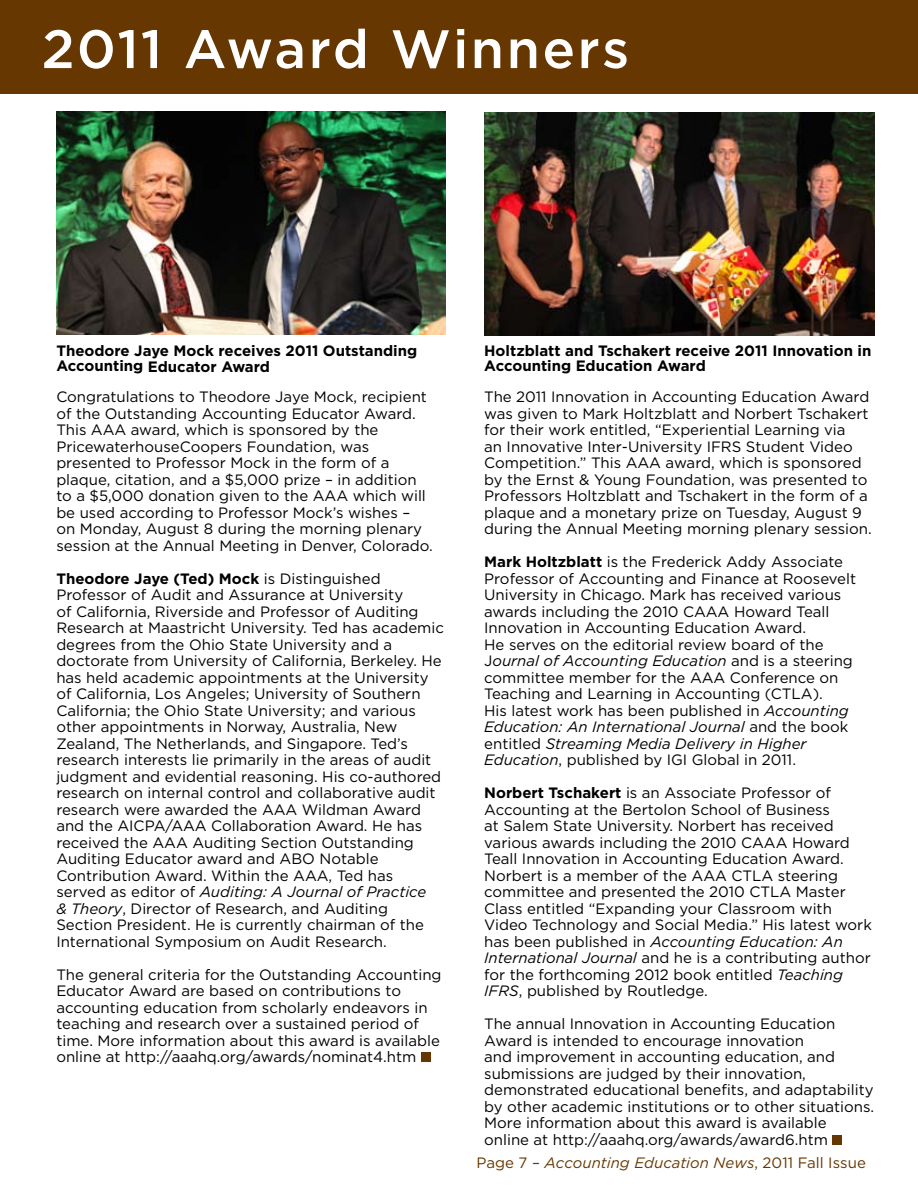
<style>
.page{position:relative;width:918px;height:1188px;background:#fff}
.page>*{position:absolute;margin:0;border:0;box-sizing:border-box;transform-origin:0 0}
.t1{font:500 54px "Gotham";letter-spacing:.04em;color:#fff}
.t2{font:15px/16.5px "Gotham";color:#000}
.t3{font:700 15px/16.5px "Gotham";color:#000}
.t4{font:italic 15px "Gotham";color:#663700}
.s1{font-weight:700}
.s2{font-style:italic}
.s3{font-style:normal}
</style>
<div class="page">
<div style="left:0;top:0;width:918px;height:94px;background:#663700"></div>
<div style="left:421px;top:1052px;width:10px;height:10px;background:#663700"></div>
<div style="left:833px;top:1135px;width:9px;height:10px;background:#663700"></div>
<img style="left:485px;top:113px;width:389px;height:222px">
<img style="left:56px;top:112px;width:390px;height:222px">
<h1 class="t1" style="left:42px;top:14px;width:589px">2011 Award Winners</h1>
<p class="t3" style="left:56px;top:342px;width:362px">Theodore Jaye Mock receives 2011 Outstanding<br>Accounting Educator Award</p>
<p class="t2" style="left:56px;top:388px;width:378px">Congratulations to Theodore Jaye Mock, recipient of the Outstanding Accounting Educator Award.<br>This AAA award, which is sponsored by the PricewaterhouseCoopers Foundation, was presented to Professor Mock in the form of a plaque, citation, and a $5,000 prize – in addition to a $5,000 donation given to the AAA which will be used according to Professor Mock’s wishes – on Monday, August 8 during the morning plenary session at the Annual Meeting in Denver, Colorado.</p>
<p class="t2" style="left:56px;top:570px;width:389px"><span class="s1">Theodore Jaye (Ted) Mock</span> is Distinguished Professor of Audit and Assurance at University<br>of California, Riverside and Professor of Auditing Research at Maastricht University. Ted has academic degrees from the Ohio State University and a doctorate from University of California, Berkeley. He has held academic appointments at the University of California, Los Angeles; University of Southern California; the Ohio State University; and various other appointments in Norway, Australia, New Zealand, The Netherlands, and Singapore. Ted’s research interests lie primarily in the areas of audit judgment and evidential reasoning. His co-authored research on internal control and collaborative audit research were awarded the AAA Wildman Award and the AICPA/AAA Collaboration Award. He has received the AAA Auditing Section Outstanding Auditing Educator award and ABO Notable Contribution Award. Within the AAA, Ted has served as editor of <span class="s2">Auditing: A Journal of Practice<br>&amp; Theory</span>, Director of Research, and Auditing Section President. He is currently chairman of the International Symposium on Audit Research.</p>
<p class="t2" style="left:56px;top:966px;width:387px">The general criteria for the Outstanding Accounting Educator Award are based on contributions to accounting education from scholarly endeavors in teaching and research over a sustained period of time. More information about this award is available online at http://aaahq.org/awards/nominat4.htm</p>
<p class="t3" style="left:484px;top:343px;width:389px;line-height:15px">Holtzblatt and Tschakert receive 2011 I nnovation in<br>Accounting Education Award</p>
<p class="t2" style="left:484px;top:388px;width:389px">The 2011 Innovation in Accounting Education Award was given to Mark Holtzblatt and Norbert Tschakert for their work entitled, “Experiential Learning via<br>an Innovative Inter-University IFRS Student Video Competition.” This AAA award, which is sponsored by the Ernst &amp; Young Foundation, was presented to Professors Holtzblatt and Tschakert in the form of a plaque and a monetary prize on Tuesday, August 9 during the Annual Meeting morning plenary session.</p>
<p class="t2" style="left:484px;top:553px;width:373px"><span class="s1">Mark Holtzblatt</span> is the Frederick Addy Associate Professor of Accounting and Finance at Roosevelt University in Chicago. Mark has received various awards including the 2010 CAAA Howard Teall Innovation in Accounting Education Award.<br>He serves on the editorial review board of the J<span class="s2">ournal of Accounting Education</span> and is a steering committee member for the AAA Conference on Teaching and Learning in Accounting (CTLA).<br>His latest work has been published in <span class="s2">Accounting Education: An International Journal</span> and the book entitled <span class="s2">Streaming Media Delivery in Higher Education</span>, published by IGI Global in 2011.</p>
<p class="t2" style="left:484px;top:784px;width:389px"><span class="s1">Norbert Tschakert</span> is an Associate Professor of Accounting at the Bertolon School of Business<br>at Salem State University. Norbert has received various awards including the 2010 CAAA Howard Teall Innovation in Accounting Education Award.<br>Norbert is a member of the AAA CTLA steering committee and presented the 2010 CTLA Master Class entitled “Expanding your Classroom with Video Technology and Social Media.” His latest work has been published in <span class="s2">Accounting Education: An International Journal</span> and he is a contributing author for the forthcoming 2012 book entitled <span class="s2">Teaching IFRS</span>, published by Routledge.</p>
<p class="t2" style="left:484px;top:1015px;width:392px">The annual Innovation in Accounting Education Award is intended to encourage innovation<br>and improvement in accounting education, and submissions are judged by their innovation, demonstrated educational benefits, and adaptability by other academic institutions or to other situations.<br>More information about this award is available online at http://aaahq.org/awards/award6.htm</p>
<p class="t4" style="left:476px;top:1154px;width:391px"><span class="s3">Page 7 –</span> Accounting Education News<span class="s3">, 2011 Fall Issue</span></p>
</div>
